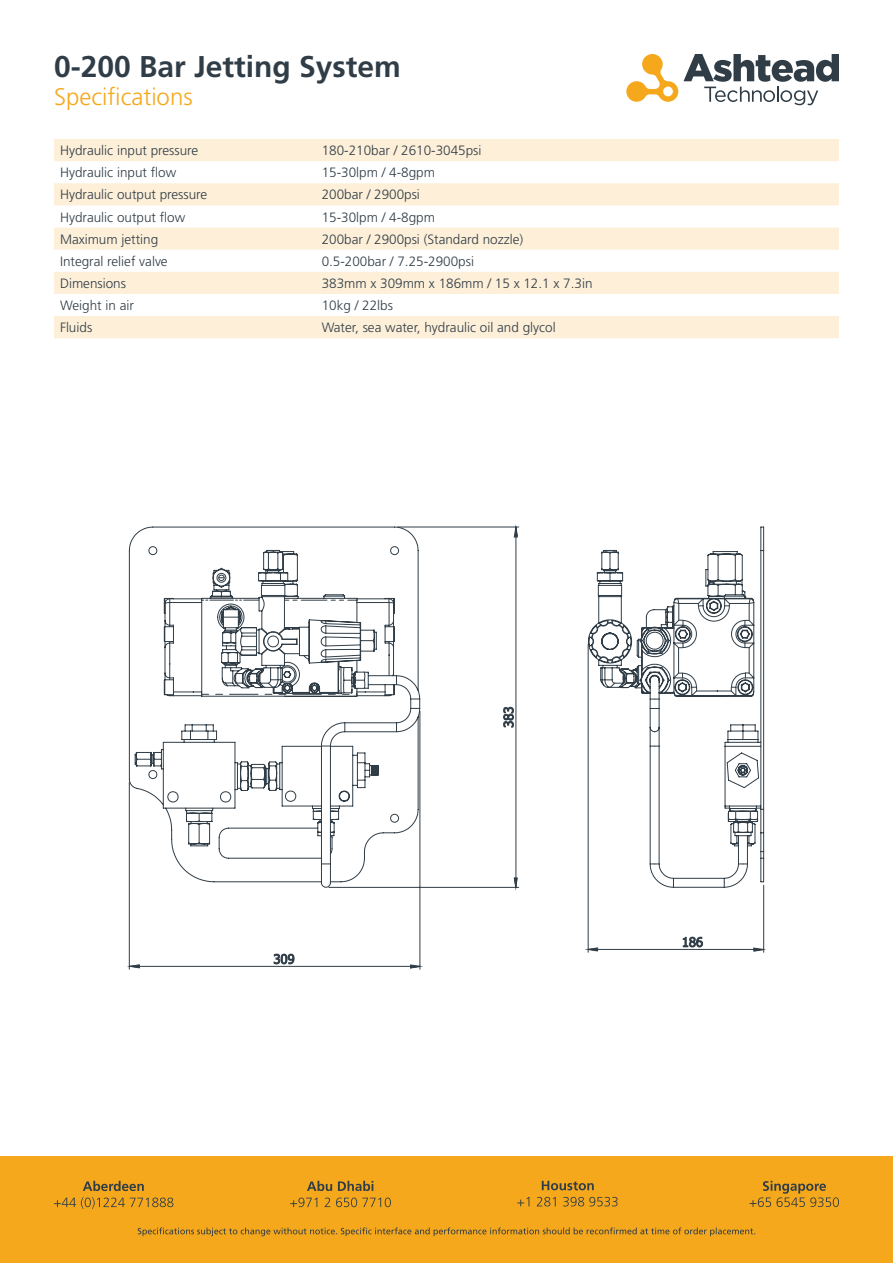
<style>
.page{position:relative;width:893px;height:1263px;background:#fff}
.page>*{position:absolute;margin:0;border:0;box-sizing:border-box;transform-origin:0 0}
.t1{font:700 30px "Frutiger LT Std";color:#303d47}
.t2{font:300 24px "Frutiger LT Std";color:#f5a81c}
.t3{font:300 13.5px "Frutiger LT Std";color:#303d47}
</style>
<div class="page">
<svg style="left:626px;top:54px;width:213px;height:51px"></svg>
<svg style="left:54px;top:139px;width:785px;height:199px;fill:#fdefd8"></svg>
<div style="left:0;top:1157px;width:893px;height:106px;background:#f5a81c"></div>
<svg style="left:138px;top:1227px;width:617px;height:9px"></svg>
<svg style="left:54px;top:1197px;width:119px;height:12px"></svg>
<svg style="left:83px;top:1181px;width:61px;height:10px"></svg>
<svg style="left:290px;top:1197px;width:101px;height:10px"></svg>
<svg style="left:307px;top:1181px;width:66px;height:10px"></svg>
<svg style="left:517px;top:1197px;width:100px;height:9px"></svg>
<svg style="left:542px;top:1181px;width:52px;height:9px"></svg>
<svg style="left:750px;top:1181px;width:89px;height:26px"></svg>
<hr style="left:419px;top:711px;width:1px;height:258px;background:#303d47">
<hr style="left:129px;top:782px;width:1px;height:187px;background:#303d47">
<hr style="left:398px;top:527px;width:121px;height:1px;background:#303d47">
<hr style="left:329px;top:887px;width:190px;height:1px;background:#303d47">
<hr style="left:763px;top:885px;width:1px;height:67px;background:#303d47">
<hr style="left:588px;top:644px;width:1px;height:308px;background:#303d47">
<svg style="left:128px;top:953px;width:293px;height:16px"></svg>
<svg style="left:503px;top:526px;width:15px;height:362px"></svg>
<svg style="left:587px;top:936px;width:178px;height:16px"></svg>
<svg style="left:129px;top:526px;width:291px;height:362px"></svg>
<svg style="left:151px;top:755px;width:3px;height:9px"></svg>
<svg style="left:164px;top:595px;width:233px;height:102px"></svg>
<svg style="left:588px;top:526px;width:176px;height:362px"></svg>
<svg style="left:601px;top:679px;width:15px;height:9px"></svg>
<svg style="left:738px;top:765px;width:10px;height:10px"></svg>
<svg style="left:591px;top:622px;width:38px;height:39px"></svg>
<svg style="left:598px;top:595px;width:24px;height:1px"></svg>
<svg style="left:673px;top:598px;width:82px;height:99px"></svg>
<p class="t1" style="left:54px;top:48px;width:348px">0-200 Bar Jetting System</p>
<p class="t2" style="left:54px;top:83px;width:140px">Specifications</p>
<p class="t3" style="left:60px;top:143px;width:140px">Hydraulic input pressure</p>
<p class="t3" style="left:322px;top:143px;width:161px">180-210bar / 2610-3045psi</p>
<p class="t3" style="left:60px;top:165px;width:118px">Hydraulic input flow</p>
<p class="t3" style="left:322px;top:165px;width:115px">15-30lpm / 4-8gpm</p>
<p class="t3" style="left:60px;top:187px;width:149px">Hydraulic output pressure</p>
<p class="t3" style="left:322px;top:187px;width:100px">200bar / 2900psi</p>
<p class="t3" style="left:60px;top:209px;width:127px">Hydraulic output flow</p>
<p class="t3" style="left:322px;top:209px;width:115px">15-30lpm / 4-8gpm</p>
<p class="t3" style="left:60px;top:231px;width:100px">Maximum jetting</p>
<p class="t3" style="left:322px;top:231px;width:203px">200bar / 2900psi (Standard nozzle)</p>
<p class="t3" style="left:60px;top:253px;width:109px">Integral relief valve</p>
<p class="t3" style="left:322px;top:253px;width:154px">0.5-200bar / 7.25-2900psi</p>
<p class="t3" style="left:60px;top:276px;width:68px">Dimensions</p>
<p class="t3" style="left:322px;top:276px;width:272px">383mm x 309mm x 186mm / 15 x 12.1 x 7.3in</p>
<p class="t3" style="left:60px;top:298px;width:76px">Weight in air</p>
<p class="t3" style="left:322px;top:298px;width:73px">10kg / 22lbs</p>
<p class="t3" style="left:60px;top:320px;width:34px">Fluids</p>
<p class="t3" style="left:322px;top:320px;width:236px">Water, sea water, hydraulic oil and glycol</p>
</div>
